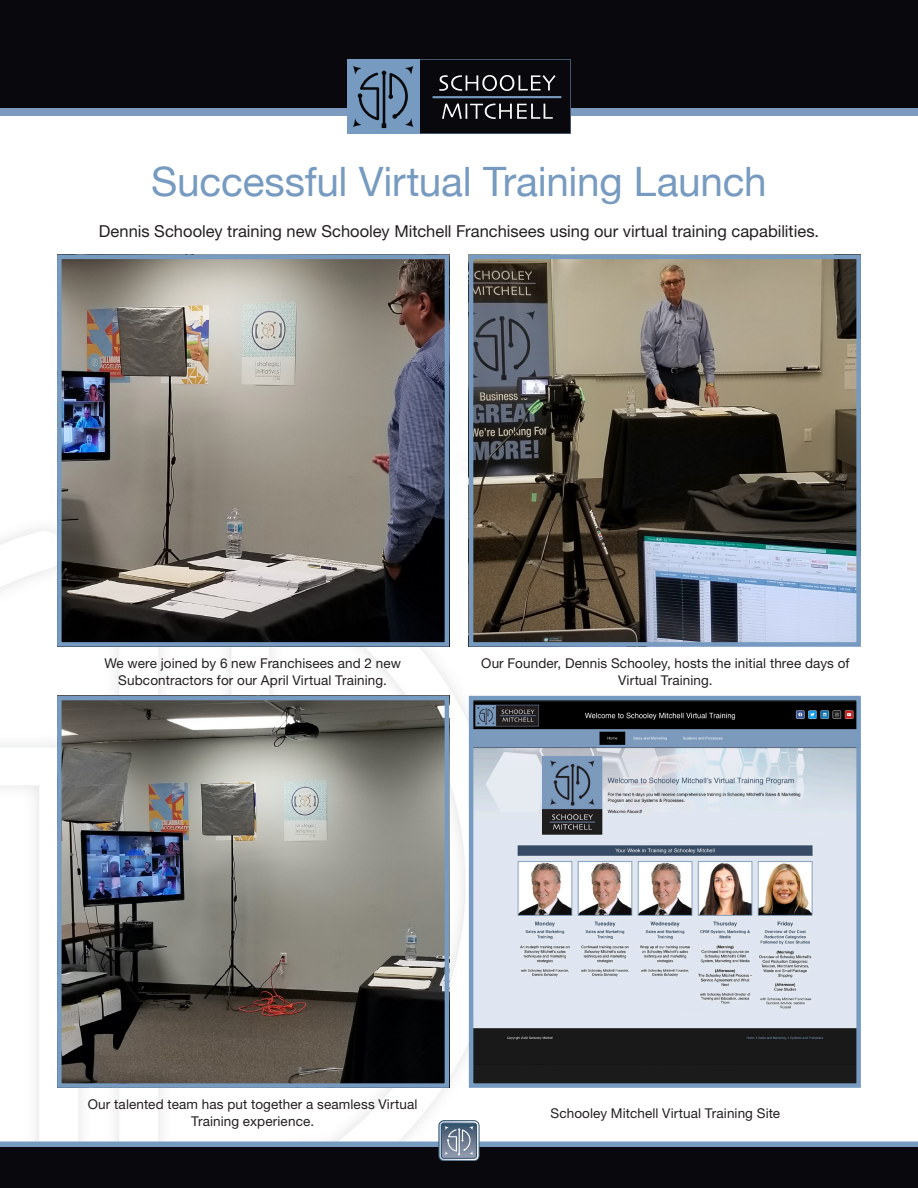
<style>
.page{position:relative;width:918px;height:1188px;background:#fff}
.page>*{position:absolute;margin:0;border:0;box-sizing:border-box;transform-origin:0 0}
.t1{font:40.5px "Helvetica Neue";letter-spacing:-.005em;color:#779bc0}
.t2{font:16.5px "Helvetica Neue";color:#231f20}
.t3{font:13.5px/16.5px "Helvetica Neue";letter-spacing:.01em;color:#231f20;text-align:center}
</style>
<div class="page">
<img style="left:0;top:402px;width:627px;height:740px">
<div style="left:0;top:1142px;width:918px;height:6px;background:#779bc0"></div>
<div style="left:0;top:1148px;width:918px;height:40px;background:#08080d"></div>
<svg style="left:439px;top:1120px;width:40px;height:41px;background:#7d8d9f"></svg>
<div style="left:0;top:0;width:918px;height:116px;background:#7d9abf"></div>
<div style="left:0;top:0;width:918px;height:108px;background:#08080d"></div>
<svg style="left:347px;top:59px;width:224px;height:75px"></svg>
<img style="left:62px;top:260px;width:382px;height:382px">
<div style="left:57px;top:255px;width:392px;height:392px;border:4px solid #779bc0"></div>
<img style="left:474px;top:260px;width:382px;height:382px">
<div style="left:469px;top:255px;width:392px;height:392px;border:4px solid #779bc0"></div>
<img style="left:62px;top:701px;width:382px;height:382px">
<div style="left:57px;top:696px;width:392px;height:392px;border:4px solid #779bc0"></div>
<div style="left:471px;top:698px;width:388px;height:388px;background:#1b1b1b"></div>
<img style="left:474px;top:703px;width:382px;height:337px">
<div style="left:469px;top:696px;width:392px;height:392px;border:4px solid #779bc0"></div>
<h1 class="t1" style="left:151px;top:152px;width:617px">Successful Virtual Training Launch</h1>
<p class="t2" style="left:99px;top:221px;width:722px">Dennis Schooley training new Schooley Mitchell Franchisees using our virtual training capabilities.</p>
<p class="t3" style="left:104px;top:655px;width:298px">We were joined by 6 new Franchisees and 2 new<br>Subcontractors for our April Virtual Training.</p>
<p class="t3" style="left:481px;top:655px;width:370px">Our Founder, Dennis Schooley, hosts the initial three days of<br>Virtual Training.</p>
<p class="t3" style="left:88px;top:1096px;width:331px">Our talented team has put together a seamless Virtual<br>Training experience.</p>
<p class="t3" style="left:550px;top:1104px;width:231px">Schooley Mitchell Virtual Training Site</p>
</div>
